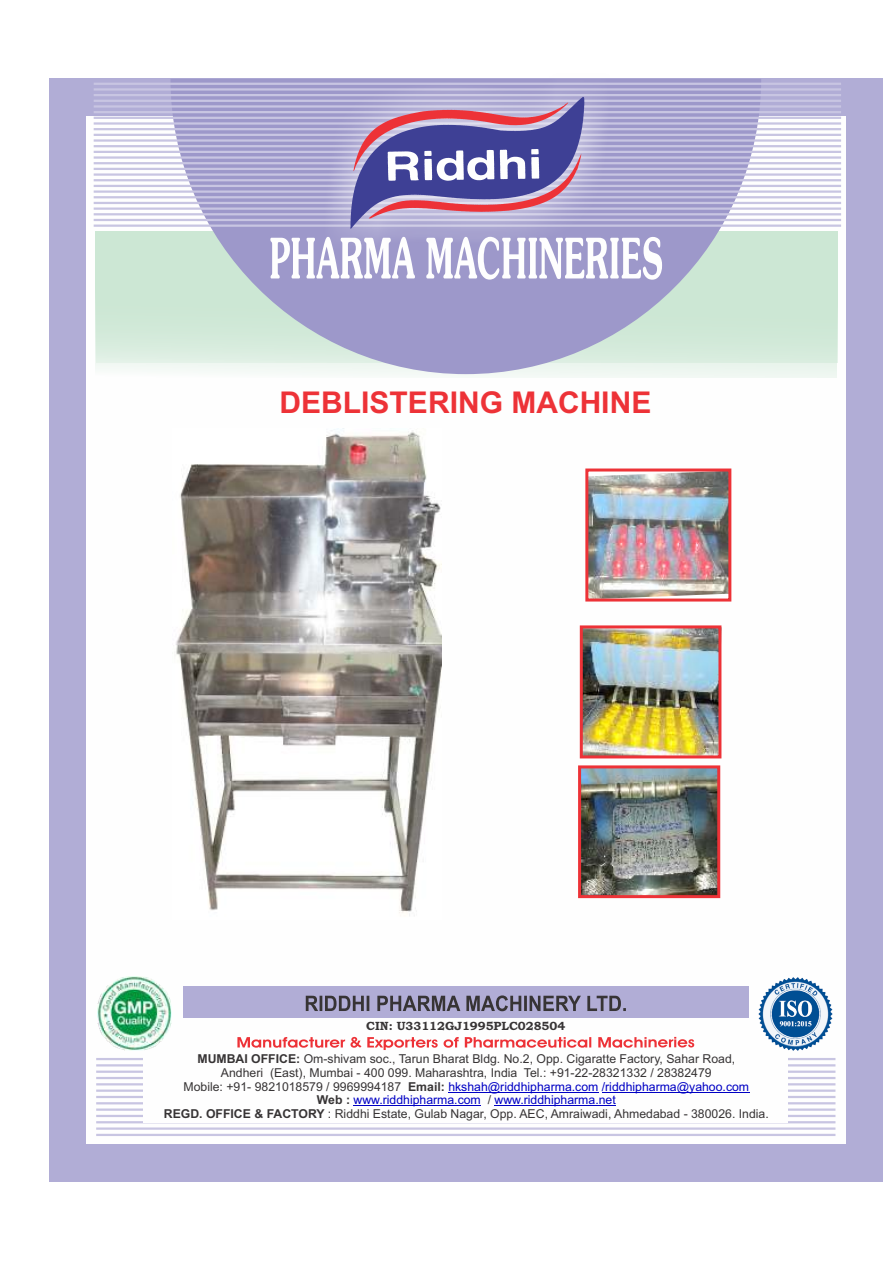
<style>
.page{position:relative;width:893px;height:1263px;background:#fff}
.page>*{position:absolute;margin:0;border:0;box-sizing:border-box;transform-origin:0 0}
.t1{font:700 30px "Arial";color:#ed3237}
.t2{font:12.3px/13.6px "Arial";color:#373435;text-align:center}
.t3{font:700 12px "Bookman Old Style";color:#373435}
.s1{font-weight:700}
.s2{color:#0000c4}
</style>
<div class="page">
<div style="left:49px;top:79px;width:834px;height:1103px;background:#b1add6"></div>
<div style="left:86px;top:117px;width:760px;height:1027px;background:#fefefe"></div>
<svg style="left:95px;top:231px;width:741px;height:147px;fill:#cde7d4"></svg>
<svg style="left:170px;top:79px;width:591px;height:295px;background:#b4b8d2"></svg>
<hr style="left:94px;top:225px;width:747px;height:2px;background:#c8c5e2">
<hr style="left:94px;top:219px;width:747px;height:2px;background:#c8c5e2">
<hr style="left:94px;top:213px;width:747px;height:2px;background:#c8c5e2">
<hr style="left:94px;top:207px;width:747px;height:3px;background:#c8c5e2">
<hr style="left:94px;top:202px;width:747px;height:2px;background:#c8c5e2">
<hr style="left:94px;top:196px;width:747px;height:2px;background:#c8c5e2">
<hr style="left:94px;top:190px;width:747px;height:3px;background:#c8c5e2">
<hr style="left:94px;top:185px;width:747px;height:2px;background:#c8c5e2">
<hr style="left:94px;top:179px;width:747px;height:2px;background:#c8c5e2">
<hr style="left:94px;top:173px;width:747px;height:3px;background:#c8c5e2">
<hr style="left:94px;top:168px;width:747px;height:2px;background:#c8c5e2">
<hr style="left:94px;top:162px;width:747px;height:2px;background:#c8c5e2">
<hr style="left:94px;top:156px;width:747px;height:3px;background:#c8c5e2">
<hr style="left:94px;top:151px;width:747px;height:2px;background:#c8c5e2">
<hr style="left:94px;top:145px;width:747px;height:2px;background:#c8c5e2">
<hr style="left:94px;top:139px;width:747px;height:3px;background:#c8c5e2">
<hr style="left:94px;top:134px;width:747px;height:2px;background:#c8c5e2">
<hr style="left:94px;top:128px;width:747px;height:2px;background:#c8c5e2">
<hr style="left:94px;top:122px;width:747px;height:3px;background:#c8c5e2">
<hr style="left:94px;top:117px;width:747px;height:2px;background:#c8c5e2">
<hr style="left:94px;top:111px;width:747px;height:2px;background:#c8c5e2">
<hr style="left:94px;top:105px;width:747px;height:3px;background:#c8c5e2">
<hr style="left:94px;top:100px;width:747px;height:2px;background:#c8c5e2">
<hr style="left:94px;top:94px;width:747px;height:2px;background:#c8c5e2">
<hr style="left:94px;top:88px;width:747px;height:3px;background:#c8c5e2">
<hr style="left:94px;top:83px;width:747px;height:2px;background:#c8c5e2">
<svg style="left:270px;top:237px;width:392px;height:43px"></svg>
<img style="left:323px;top:78px;width:288px;height:186px">
<svg style="left:350px;top:97px;width:234px;height:132px"></svg>
<img style="left:176px;top:430px;width:265px;height:486px">
<img style="left:589px;top:472px;width:138px;height:125px">
<div style="left:585px;top:468px;width:146px;height:133px;border:3px solid #ed3237"></div>
<img style="left:584px;top:629px;width:133px;height:125px">
<div style="left:580px;top:625px;width:141px;height:133px;border:3px solid #ed3237"></div>
<img style="left:582px;top:769px;width:134px;height:125px">
<div style="left:578px;top:765px;width:142px;height:133px;border:3px solid #ed3237"></div>
<hr style="left:96px;top:1134px;width:739px;height:2px;background:#c8c5e2">
<hr style="left:96px;top:1127px;width:739px;height:3px;background:#c8c5e2">
<hr style="left:96px;top:1121px;width:739px;height:2px;background:#c8c5e2">
<hr style="left:96px;top:1115px;width:739px;height:2px;background:#c8c5e2">
<hr style="left:96px;top:1108px;width:739px;height:3px;background:#c8c5e2">
<hr style="left:96px;top:1102px;width:739px;height:2px;background:#c8c5e2">
<hr style="left:96px;top:1096px;width:739px;height:2px;background:#c8c5e2">
<hr style="left:96px;top:1089px;width:739px;height:3px;background:#c8c5e2">
<hr style="left:96px;top:1083px;width:739px;height:2px;background:#c8c5e2">
<hr style="left:96px;top:1077px;width:739px;height:2px;background:#c8c5e2">
<hr style="left:96px;top:1070px;width:739px;height:3px;background:#c8c5e2">
<hr style="left:96px;top:1064px;width:739px;height:2px;background:#c8c5e2">
<hr style="left:96px;top:1058px;width:739px;height:2px;background:#c8c5e2">
<div style="left:143px;top:977px;width:645px;height:145px;background:#fefefe"></div>
<div style="left:183px;top:986px;width:565px;height:32px;background:#b1add6"></div>
<svg style="left:237px;top:1037px;width:457px;height:13px"></svg>
<svg style="left:306px;top:995px;width:320px;height:16px"></svg>
<hr style="left:448px;top:1092px;width:150px;height:1px;background:#0000c4">
<hr style="left:602px;top:1092px;width:147px;height:1px;background:#0000c4">
<hr style="left:353px;top:1105px;width:128px;height:1px;background:#0000c4">
<hr style="left:494px;top:1105px;width:122px;height:1px;background:#0000c4">
<img style="left:98px;top:977px;width:74px;height:74px">
<img style="left:758px;top:977px;width:75px;height:74px">
<h1 class="t1" style="left:280px;top:391px;width:373px">DEBLISTERING MACHINE</h1>
<p class="t3" style="left:366px;top:1022px;width:201px">CIN: U33112GJ1995PLC028504</p>
<p class="t2" style="left:164px;top:1053px;width:606px"><span class="s1">MUMBAI OFFICE:</span> Om-shivam soc., Tarun Bharat Bldg. No.2, Opp. Cigaratte Factory, Sahar Road,<br>Andheri (East), Mumbai - 400 099. Maharashtra, India Tel.: +91-22-28321332 / 28382479<br>Mobile: +91- 9821018579 / 9969994187 <span class="s1">Email:</span> <span class="s2">hkshah@riddhipharma.com /riddhipharma@yahoo.com<br></span><span class="s1">Web :</span> <span class="s2">www.riddhipharma.com</span> / <span class="s2">www.riddhipharma.net<br></span><span class="s1">REGD. OFFICE &amp; FACTORY</span> : Riddhi Estate, Gulab Nagar, Opp. AEC, Amraiwadi, Ahmedabad - 380026. India.</p>
</div>
